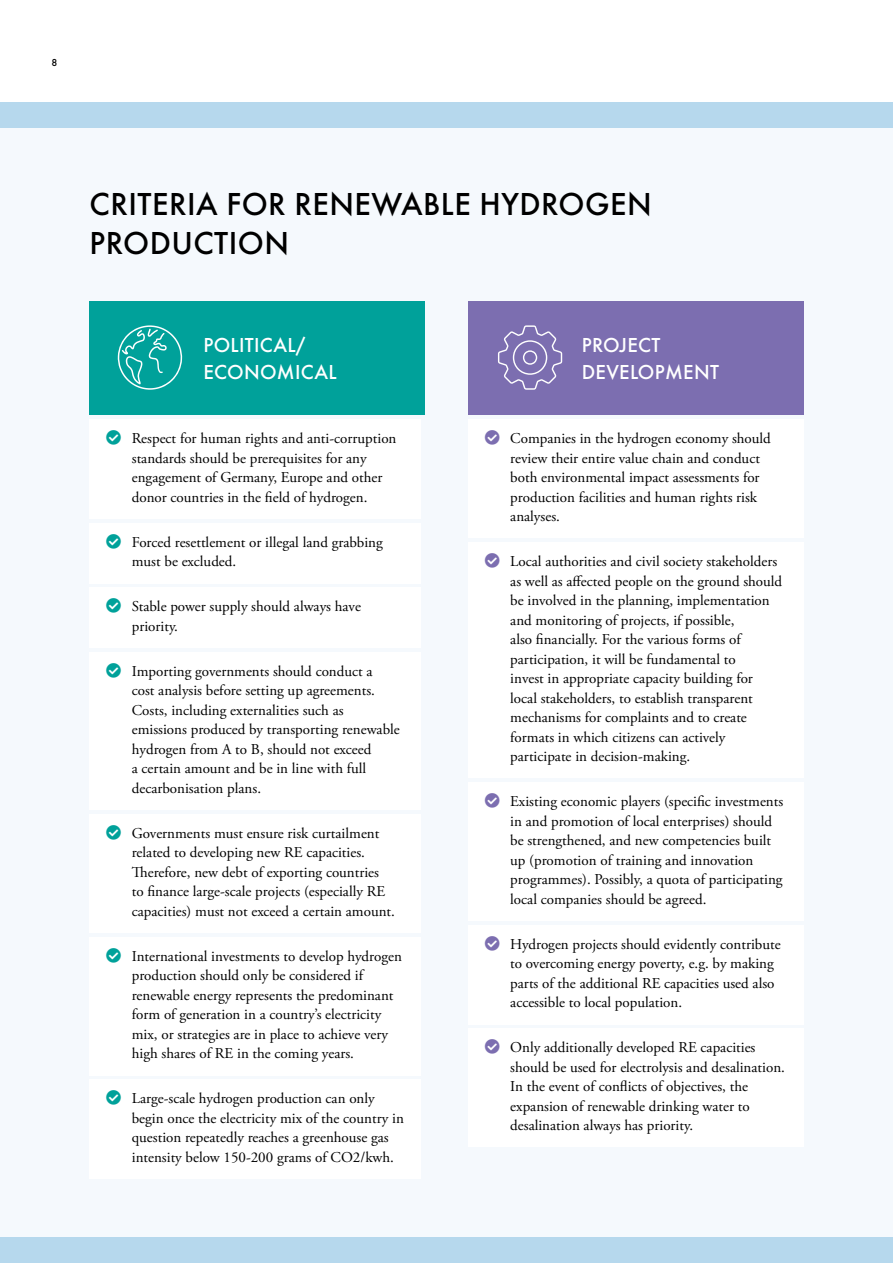
<style>
.page{position:relative;width:893px;height:1263px;background:#fff}
.page>*{position:absolute;margin:0;border:0;box-sizing:border-box;transform-origin:0 0}
.t1{font:500 33px/39px "Futura TOT";letter-spacing:.015em;color:#000}
.t2{font:500 21px/27px "Futura TOT";letter-spacing:.015em;color:#fff}
.t3{font:15px/19.5px "Adobe Garamond Pro";color:#000}
.t4{font:500 10.5px "Futura TOT";color:#000}
</style>
<div class="page">
<div style="left:0;top:117px;width:893px;height:1120px;background:#f5f9fd"></div>
<div style="left:0;top:102px;width:893px;height:26px;background:#b6d8ed"></div>
<div style="left:0;top:1237px;width:893px;height:26px;background:#b6d8ed"></div>
<div style="left:89px;top:301px;width:336px;height:113px;background:#00a19a"></div>
<div style="left:468px;top:301px;width:336px;height:113px;background:#7c6eb0"></div>
<div style="left:89px;top:419px;width:332px;height:99px;background:#fff"></div>
<div style="left:89px;top:523px;width:332px;height:60px;background:#fff"></div>
<div style="left:89px;top:587px;width:332px;height:60px;background:#fff"></div>
<div style="left:89px;top:652px;width:332px;height:158px;background:#fff"></div>
<div style="left:89px;top:814px;width:332px;height:119px;background:#fff"></div>
<div style="left:89px;top:937px;width:332px;height:138px;background:#fff"></div>
<div style="left:89px;top:1080px;width:332px;height:99px;background:#fff"></div>
<div style="left:468px;top:419px;width:336px;height:119px;background:#fff"></div>
<div style="left:468px;top:542px;width:336px;height:236px;background:#fff"></div>
<div style="left:468px;top:782px;width:336px;height:138px;background:#fff"></div>
<div style="left:468px;top:925px;width:336px;height:99px;background:#fff"></div>
<div style="left:468px;top:1029px;width:336px;height:118px;background:#fff"></div>
<svg style="left:498px;top:325px;width:64px;height:65px"></svg>
<svg style="left:118px;top:325px;width:64px;height:65px"></svg>
<p class="t4" style="left:51px;top:56px;width:7px">8</p>
<h1 class="t1" style="left:90px;top:184px;width:564px">CRITERIA FOR RENEWABLE HYDROGEN<br>PRODUCTION</h1>
<h2 class="t2" style="left:203px;top:331px;width:135px">POLITICAL/<br>ECONOMICAL</h2>
<h2 class="t2" style="left:582px;top:331px;width:139px">PROJECT<br>DEVELOPMENT</h2>
<p class="t3" style="left:132px;top:429px;width:266px">Respect for human rights and anti-corruption standards should be prerequisites for any engagement of Germany, Europe and other donor countries in the field of hydrogen.</p>
<p class="t3" style="left:132px;top:533px;width:253px">Forced resettlement or illegal land grabbing must be excluded.</p>
<p class="t3" style="left:132px;top:597px;width:231px">Stable power supply should always have priority.</p>
<p class="t3" style="left:132px;top:662px;width:269px">Importing governments should conduct a<br>cost analysis before setting up agreements.<br>Costs, including externalities such as emissions produced by transporting renewable hydrogen from A to B, should not exceed<br>a certain amount and be in line with full decarbonisation plans.</p>
<p class="t3" style="left:132px;top:824px;width:265px">Governments must ensure risk curtailment related to developing new RE capacities.<br>Therefore, new debt of exporting countries<br>to finance large-scale projects (especially RE capacities) must not exceed a certain amount.</p>
<p class="t3" style="left:132px;top:947px;width:272px">International investments to develop hydrogen production should only be considered if renewable energy represents the predominant form of generation in a country’s electricity mix, or strategies are in place to achieve very high shares of RE in the coming years.</p>
<p class="t3" style="left:132px;top:1089px;width:274px">Large-scale hydrogen production can only begin once the electricity mix of the country in question repeatedly reaches a greenhouse gas intensity below 150-200 grams of CO2/kwh.</p>
<p class="t3" style="left:510px;top:429px;width:262px">Companies in the hydrogen economy should review their entire value chain and conduct both environmental impact assessments for production facilities and human rights risk analyses.</p>
<p class="t3" style="left:510px;top:552px;width:273px">Local authorities and civil society stakeholders as well as affected people on the ground should be involved in the planning, implementation and monitoring of projects, if possible,<br>also financially. For the various forms of participation, it will be fundamental to<br>invest in appropriate capacity building for local stakeholders, to establish transparent mechanisms for complaints and to create formats in which citizens can actively participate in decision-making.</p>
<p class="t3" style="left:510px;top:792px;width:274px">Existing economic players (specific investments in and promotion of local enterprises) should be strengthened, and new competencies built up (promotion of training and innovation programmes). Possibly, a quota of participating local companies should be agreed.</p>
<p class="t3" style="left:510px;top:935px;width:272px">Hydrogen projects should evidently contribute to overcoming energy poverty, e.g. by making parts of the additional RE capacities used also accessible to local population.</p>
<p class="t3" style="left:510px;top:1038px;width:276px">Only additionally developed RE capacities should be used for electrolysis and desalination.<br>In the event of conflicts of objectives, the expansion of renewable drinking water to desalination always has priority.</p>
</div>
